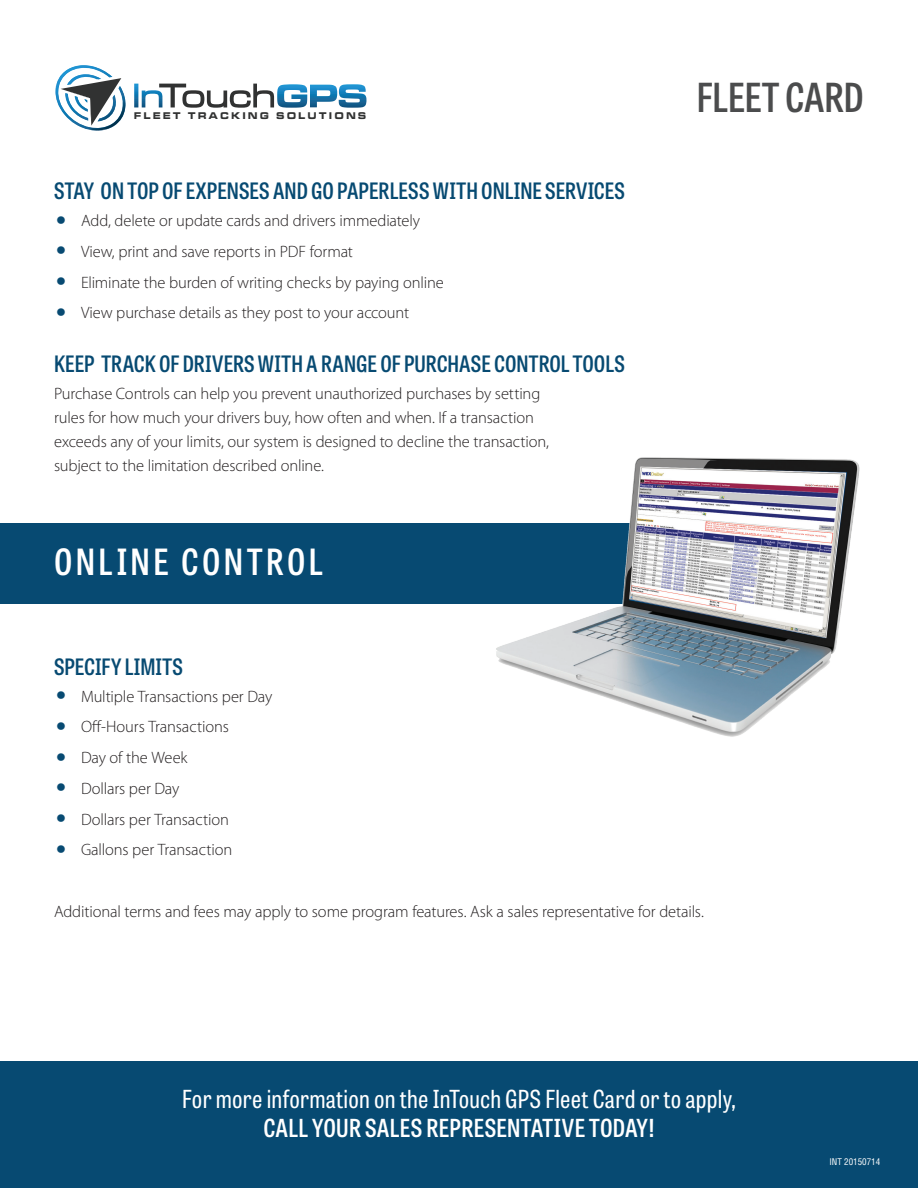
<style>
.page{position:relative;width:918px;height:1188px;background:#fff}
.page>*{position:absolute;margin:0;border:0;box-sizing:border-box;transform-origin:0 0}
.t1{font:600 39.9px "Tablet Gothic Condensed";color:#4b4c4d}
.t2{font:600 36px "Tablet Gothic Condensed";letter-spacing:.095em;color:#fff}
.t3{font:24.75px "Tablet Gothic Condensed";letter-spacing:.01em;color:#fff}
.t4{font:600 24.75px "Tablet Gothic Condensed";letter-spacing:.01em;color:#fff}
.t5{font:600 22.5px "Tablet Gothic Condensed";color:#074a72}
.Body_Text{font:300 16.5px/24px "Myriad Pro";letter-spacing:-.01em;color:#231f20}
.Bullets{font:300 16.5px "Myriad Pro";letter-spacing:-.01em;color:#231f20}
.t6{font:10.05px "Microgramma D Bold Exte";letter-spacing:.3em;color:#313232;scale:.89 1}
.t7{font:condensed 9px "Helvetica";color:#fff}
.s1{font-family:"Gotham";font-weight:900;font-size:22.5px;color:#074a72}
</style>
<div class="page">
<div style="left:0;top:1061px;width:918px;height:127px;background:#074a72"></div>
<svg style="left:55px;top:65px;width:311px;height:64px"></svg>
<img style="left:98px;top:103px;width:18px;height:18px">
<img style="left:70px;top:92px;width:21px;height:28px">
<img style="left:86px;top:129px;width:22px;height:2px">
<div style="left:0;top:523px;width:705px;height:81px;background:#074a72"></div>
<img style="left:496px;top:457px;width:364px;height:280px">
<p class="t6" style="left:134px;top:109px;width:262px">FLEET TRACKING SOLUTIONS</p>
<p class="t5" style="left:54px;top:176px;width:573px">STAY ON TOP OF EXPENSES AND GO PAPERLESS WITH ONLINE SERVICES</p>
<p class="Bullets" style="left:56px;top:211px;width:366px"><span class="s1">•</span> Add, delete or update cards and drivers immediately</p>
<p class="Bullets" style="left:56px;top:242px;width:299px"><span class="s1">•</span> View, print and save reports in PDF format</p>
<p class="Bullets" style="left:56px;top:272px;width:390px"><span class="s1">•</span> Eliminate the burden of writing checks by paying online</p>
<p class="Bullets" style="left:56px;top:303px;width:355px"><span class="s1">•</span> View purchase details as they post to your account</p>
<p class="t5" style="left:54px;top:349px;width:573px">KEEP TRACK OF DRIVERS WITH A RANGE OF PURCHASE CONTROL TOOLS</p>
<p class="Body_Text" style="left:54px;top:382px;width:497px">Purchase Controls can help you prevent unauthorized purchases by setting rules for how much your drivers buy, how often and when. If a transaction exceeds any of your limits, our system is designed to decline the transaction, subject to the limitation described online.</p>
<p class="t2" style="left:54px;top:537px;width:270px">ONLINE CONTROL</p>
<p class="t5" style="left:54px;top:651px;width:131px">SPECIFY LIMITS</p>
<p class="Bullets" style="left:56px;top:686px;width:218px"><span class="s1">•</span> Multiple Transactions per Day</p>
<p class="Bullets" style="left:56px;top:717px;width:175px"><span class="s1">•</span> Off-Hours Transactions</p>
<p class="Bullets" style="left:56px;top:748px;width:134px"><span class="s1">•</span> Day of the Week</p>
<p class="Bullets" style="left:56px;top:779px;width:125px"><span class="s1">•</span> Dollars per Day</p>
<p class="Bullets" style="left:56px;top:809px;width:175px"><span class="s1">•</span> Dollars per Transaction</p>
<p class="Bullets" style="left:56px;top:840px;width:178px"><span class="s1">•</span> Gallons per Transaction</p>
<h1 class="t1" style="left:697px;top:70px;width:169px">FLEET CARD</h1>
<p class="Body_Text" style="left:54px;top:899px;width:652px">Additional terms and fees may apply to some program features. Ask a sales representative for details.</p>
<h3 class="t3" style="left:182px;top:1082px;width:555px">For more information on the InTouch GPS Fleet Card or to apply,</h3>
<h3 class="t4" style="left:263px;top:1111px;width:393px">CALL YOUR SALES REPRESENTATIVE TODAY!</h3>
<p class="t7" style="left:829px;top:1156px;width:52px">INT 20150714</p>
</div>
